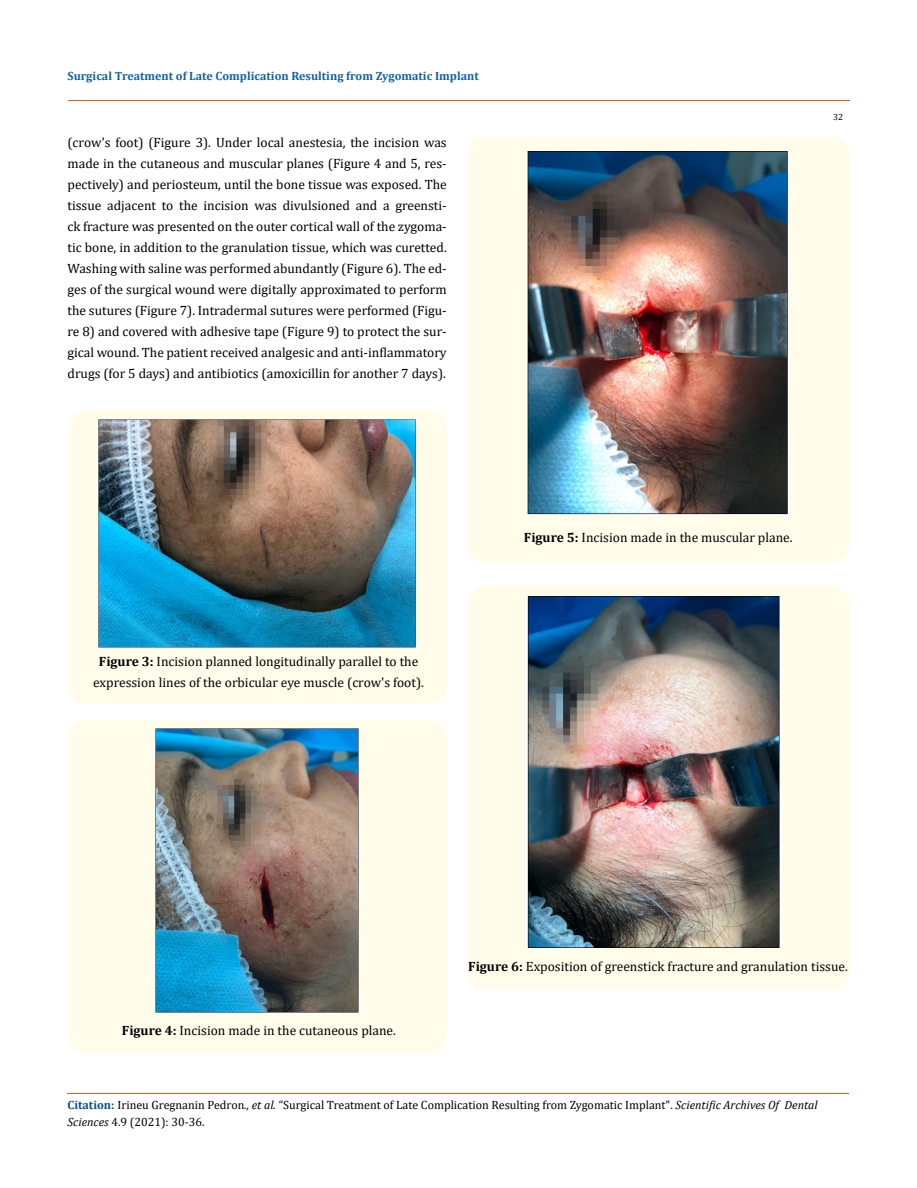
<style>
.page{position:relative;width:917px;height:1188px;background:#fff}
.page>*{position:absolute;margin:0;border:0;box-sizing:border-box;transform-origin:0 0}
.t1{font:13.5px/21px "Cambria";color:#000;text-align:justify}
.t2{font:12px/16.5px "Cambria";color:#000}
.t3{font:700 12px "Cambria";color:#1560a6}
.t4{font:9px "Cambria";color:#000}
.s1{font-weight:700}
.s2{font-weight:700;color:#035089}
.s3{font-style:italic}
</style>
<div class="page">
<hr style="left:68px;top:101px;width:781px;height:1px;background:#e05d1a">
<div style="left:68px;top:410px;width:379px;height:294px;background:#fffde9;border-radius:18px"></div>
<img style="left:99px;top:420px;width:318px;height:228px">
<div style="left:68px;top:720px;width:379px;height:333px;background:#fffde9;border-radius:18px"></div>
<img style="left:155px;top:728px;width:204px;height:285px">
<div style="left:467px;top:136px;width:382px;height:427px;background:#fffde9;border-radius:18px"></div>
<img style="left:527px;top:152px;width:261px;height:364px">
<div style="left:467px;top:586px;width:382px;height:404px;background:#fffde9;border-radius:18px"></div>
<img style="left:527px;top:597px;width:254px;height:350px">
<hr style="left:67px;top:1093px;width:782px;height:1px;background:#e05d1a">
<p class="t3" style="left:68px;top:68px;width:413px">Surgical Treatment of Late Complication Resulting from Zygomatic Implant</p>
<p class="t1" style="left:67px;top:131px;width:381px">(crow’s foot) (Figure 3). Under local anestesia, the incision was made in the cutaneous and muscular planes (Figure 4 and 5, res&shy;pectively) and periosteum, until the bone tissue was exposed. The tissue adjacent to the incision was divulsioned and a greensti&shy;ck fracture was presented on the outer cortical wall of the zygoma&shy;tic bone, in addition to the granulation tissue, which was curetted.<br>Washing with saline was performed abundantly (Figure 6). The ed&shy;ges of the surgical wound were digitally approximated to perform the sutures (Figure 7). Intradermal sutures were performed (Figu&shy;re 8) and covered with adhesive tape (Figure 9) to protect the sur&shy;gical wound. The patient received analgesic and anti-inflammatory drugs (for 5 days) and antibiotics (amoxicillin for another 7 days).</p>
<p class="t4" style="left:833px;top:112px;width:11px">32</p>
<p class="t1" style="left:93px;top:651px;width:332px;text-align:center"><span class="s1">Figure 3:</span> Incision planned longitudinally parallel to the expression lines of the orbicular eye muscle (crow's foot).</p>
<p class="t1" style="left:524px;top:527px;width:270px"><span class="s1">Figure 5:</span> Incision made in the muscular plane.</p>
<p class="t1" style="left:122px;top:1020px;width:275px"><span class="s1">Figure 4:</span> Incision made in the cutaneous plane.</p>
<p class="t1" style="left:468px;top:955px;width:381px"><span class="s1">Figure 6:</span> Exposition of greenstick fracture and granulation tissue.</p>
<p class="t2" style="left:67px;top:1097px;width:751px"><span class="s2">Citation:</span> Irineu Gregnanin Pedron<span class="s3">., et al.</span> “Surgical Treatment of Late Complication Resulting from Zygomatic Implant". <span class="s3">Scientific Archives Of Dental<br>Sciences</span> 4.9 (2021): 30-36.</p>
</div>
